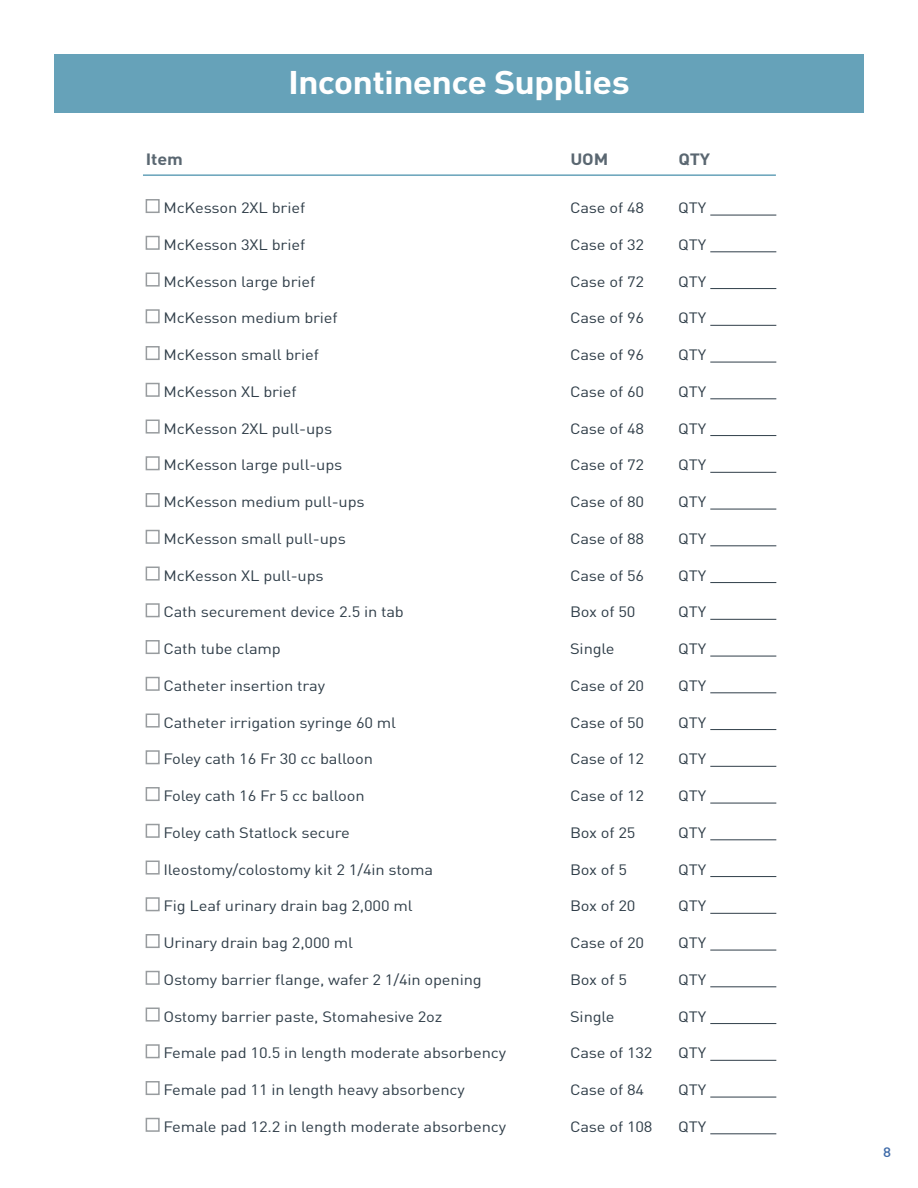
<style>
.page{position:relative;width:918px;height:1188px;background:#fff}
.page>*{position:absolute;margin:0;border:0;box-sizing:border-box;transform-origin:0 0}
.t1{font:700 32.4px "DIN Pro";letter-spacing:-.025em;color:#fff;scale:1.11 1}
.t2{font:700 16.2px "DIN Pro";letter-spacing:-.01em;color:#5a6771;scale:1.11 1}
.t3{font:14.85px "DIN Pro";letter-spacing:-.01em;color:#303e49;scale:1.11 1}
.t4{font:500 13.5px "DIN Pro";color:#3f6ba9;scale:1.11 1}
</style>
<div class="page">
<div style="left:54px;top:54px;width:810px;height:58px;background:#66a2b9"></div>
<hr style="left:143px;top:174px;width:633px;height:2px;background:#66a2b9">
<hr style="left:710px;top:215px;width:66px;height:1px;background:#303e49">
<hr style="left:710px;top:251px;width:66px;height:1px;background:#303e49">
<hr style="left:710px;top:288px;width:66px;height:1px;background:#303e49">
<hr style="left:710px;top:325px;width:66px;height:1px;background:#303e49">
<hr style="left:710px;top:362px;width:66px;height:1px;background:#303e49">
<hr style="left:710px;top:398px;width:66px;height:1px;background:#303e49">
<hr style="left:710px;top:435px;width:66px;height:1px;background:#303e49">
<hr style="left:710px;top:472px;width:66px;height:1px;background:#303e49">
<hr style="left:710px;top:509px;width:66px;height:1px;background:#303e49">
<hr style="left:710px;top:545px;width:66px;height:1px;background:#303e49">
<hr style="left:710px;top:582px;width:66px;height:1px;background:#303e49">
<hr style="left:710px;top:619px;width:66px;height:1px;background:#303e49">
<hr style="left:710px;top:656px;width:66px;height:1px;background:#303e49">
<hr style="left:710px;top:692px;width:66px;height:1px;background:#303e49">
<hr style="left:710px;top:729px;width:66px;height:1px;background:#303e49">
<hr style="left:710px;top:766px;width:66px;height:1px;background:#303e49">
<hr style="left:710px;top:803px;width:66px;height:1px;background:#303e49">
<hr style="left:710px;top:839px;width:66px;height:1px;background:#303e49">
<hr style="left:710px;top:876px;width:66px;height:1px;background:#303e49">
<hr style="left:710px;top:913px;width:66px;height:1px;background:#303e49">
<hr style="left:710px;top:950px;width:66px;height:1px;background:#303e49">
<hr style="left:710px;top:986px;width:66px;height:1px;background:#303e49">
<hr style="left:710px;top:1023px;width:66px;height:1px;background:#303e49">
<hr style="left:710px;top:1060px;width:66px;height:1px;background:#303e49">
<hr style="left:710px;top:1097px;width:66px;height:1px;background:#303e49">
<hr style="left:710px;top:1133px;width:66px;height:1px;background:#303e49">
<div style="left:146px;top:199px;width:14px;height:14px;border:2px solid #989c9f"></div>
<div style="left:146px;top:236px;width:14px;height:14px;border:2px solid #989c9f"></div>
<div style="left:146px;top:273px;width:14px;height:14px;border:2px solid #989c9f"></div>
<div style="left:146px;top:309px;width:14px;height:14px;border:2px solid #989c9f"></div>
<div style="left:146px;top:346px;width:14px;height:14px;border:2px solid #989c9f"></div>
<div style="left:146px;top:383px;width:14px;height:14px;border:2px solid #989c9f"></div>
<div style="left:146px;top:420px;width:14px;height:14px;border:2px solid #989c9f"></div>
<div style="left:146px;top:456px;width:14px;height:14px;border:2px solid #989c9f"></div>
<div style="left:146px;top:493px;width:14px;height:14px;border:2px solid #989c9f"></div>
<div style="left:146px;top:530px;width:14px;height:14px;border:2px solid #989c9f"></div>
<div style="left:146px;top:567px;width:14px;height:14px;border:2px solid #989c9f"></div>
<div style="left:146px;top:603px;width:14px;height:14px;border:2px solid #989c9f"></div>
<div style="left:146px;top:640px;width:14px;height:14px;border:2px solid #989c9f"></div>
<div style="left:146px;top:677px;width:14px;height:14px;border:2px solid #989c9f"></div>
<div style="left:146px;top:714px;width:14px;height:14px;border:2px solid #989c9f"></div>
<div style="left:146px;top:750px;width:14px;height:14px;border:2px solid #989c9f"></div>
<div style="left:146px;top:787px;width:14px;height:14px;border:2px solid #989c9f"></div>
<div style="left:146px;top:824px;width:14px;height:14px;border:2px solid #989c9f"></div>
<div style="left:146px;top:861px;width:14px;height:14px;border:2px solid #989c9f"></div>
<div style="left:146px;top:897px;width:14px;height:14px;border:2px solid #989c9f"></div>
<div style="left:146px;top:934px;width:14px;height:14px;border:2px solid #989c9f"></div>
<div style="left:146px;top:971px;width:14px;height:14px;border:2px solid #989c9f"></div>
<div style="left:146px;top:1008px;width:14px;height:14px;border:2px solid #989c9f"></div>
<div style="left:146px;top:1044px;width:14px;height:14px;border:2px solid #989c9f"></div>
<div style="left:146px;top:1081px;width:14px;height:14px;border:2px solid #989c9f"></div>
<div style="left:146px;top:1118px;width:14px;height:14px;border:2px solid #989c9f"></div>
<h1 class="t1" style="left:288px;top:60px;width:309px">Incontinence Supplies</h1>
<p class="t2" style="left:146px;top:148px;width:35px">Item</p>
<p class="t2" style="left:570px;top:148px;width:36px">UOM</p>
<p class="t2" style="left:678px;top:148px;width:30px">QTY</p>
<p class="t3" style="left:163px;top:198px;width:129px">McKesson 2XL brief</p>
<p class="t3" style="left:570px;top:198px;width:68px">Case of 48</p>
<p class="t3" style="left:678px;top:198px;width:27px">QTY</p>
<p class="t3" style="left:163px;top:234px;width:129px">McKesson 3XL brief</p>
<p class="t3" style="left:570px;top:234px;width:68px">Case of 32</p>
<p class="t3" style="left:678px;top:234px;width:27px">QTY</p>
<p class="t3" style="left:163px;top:271px;width:138px">McKesson large brief</p>
<p class="t3" style="left:570px;top:271px;width:68px">Case of 72</p>
<p class="t3" style="left:678px;top:271px;width:27px">QTY</p>
<p class="t3" style="left:163px;top:308px;width:159px">McKesson medium brief</p>
<p class="t3" style="left:570px;top:308px;width:68px">Case of 96</p>
<p class="t3" style="left:678px;top:308px;width:27px">QTY</p>
<p class="t3" style="left:163px;top:345px;width:142px">McKesson small brief</p>
<p class="t3" style="left:570px;top:345px;width:68px">Case of 96</p>
<p class="t3" style="left:678px;top:345px;width:27px">QTY</p>
<p class="t3" style="left:163px;top:381px;width:122px">McKesson XL brief</p>
<p class="t3" style="left:570px;top:381px;width:68px">Case of 60</p>
<p class="t3" style="left:678px;top:381px;width:27px">QTY</p>
<p class="t3" style="left:163px;top:418px;width:154px">McKesson 2XL pull-ups</p>
<p class="t3" style="left:570px;top:418px;width:68px">Case of 48</p>
<p class="t3" style="left:678px;top:418px;width:27px">QTY</p>
<p class="t3" style="left:163px;top:455px;width:163px">McKesson large pull-ups</p>
<p class="t3" style="left:570px;top:455px;width:68px">Case of 72</p>
<p class="t3" style="left:678px;top:455px;width:27px">QTY</p>
<p class="t3" style="left:163px;top:492px;width:183px">McKesson medium pull-ups</p>
<p class="t3" style="left:570px;top:492px;width:68px">Case of 80</p>
<p class="t3" style="left:678px;top:492px;width:27px">QTY</p>
<p class="t3" style="left:163px;top:528px;width:166px">McKesson small pull-ups</p>
<p class="t3" style="left:570px;top:528px;width:68px">Case of 88</p>
<p class="t3" style="left:678px;top:528px;width:27px">QTY</p>
<p class="t3" style="left:163px;top:565px;width:146px">McKesson XL pull-ups</p>
<p class="t3" style="left:570px;top:565px;width:68px">Case of 56</p>
<p class="t3" style="left:678px;top:565px;width:27px">QTY</p>
<p class="t3" style="left:163px;top:602px;width:218px">Cath securement device 2.5 in tab</p>
<p class="t3" style="left:570px;top:602px;width:60px">Box of 50</p>
<p class="t3" style="left:678px;top:602px;width:27px">QTY</p>
<p class="t3" style="left:163px;top:639px;width:107px">Cath tube clamp</p>
<p class="t3" style="left:570px;top:639px;width:42px">Single</p>
<p class="t3" style="left:678px;top:639px;width:27px">QTY</p>
<p class="t3" style="left:163px;top:675px;width:147px">Catheter insertion tray</p>
<p class="t3" style="left:570px;top:675px;width:68px">Case of 20</p>
<p class="t3" style="left:678px;top:675px;width:27px">QTY</p>
<p class="t3" style="left:163px;top:712px;width:211px">Catheter irrigation syringe 60 ml</p>
<p class="t3" style="left:570px;top:712px;width:68px">Case of 50</p>
<p class="t3" style="left:678px;top:712px;width:27px">QTY</p>
<p class="t3" style="left:163px;top:749px;width:190px">Foley cath 16 Fr 30 cc balloon</p>
<p class="t3" style="left:570px;top:749px;width:68px">Case of 12</p>
<p class="t3" style="left:678px;top:749px;width:27px">QTY</p>
<p class="t3" style="left:163px;top:786px;width:183px">Foley cath 16 Fr 5 cc balloon</p>
<p class="t3" style="left:570px;top:786px;width:68px">Case of 12</p>
<p class="t3" style="left:678px;top:786px;width:27px">QTY</p>
<p class="t3" style="left:163px;top:822px;width:170px">Foley cath Statlock secure</p>
<p class="t3" style="left:570px;top:822px;width:60px">Box of 25</p>
<p class="t3" style="left:678px;top:822px;width:27px">QTY</p>
<p class="t3" style="left:163px;top:859px;width:245px">Ileostomy/colostomy kit 2 1/4in stoma</p>
<p class="t3" style="left:570px;top:859px;width:53px">Box of 5</p>
<p class="t3" style="left:678px;top:859px;width:27px">QTY</p>
<p class="t3" style="left:163px;top:896px;width:226px">Fig Leaf urinary drain bag 2,000 ml</p>
<p class="t3" style="left:570px;top:896px;width:60px">Box of 20</p>
<p class="t3" style="left:678px;top:896px;width:27px">QTY</p>
<p class="t3" style="left:163px;top:933px;width:172px">Urinary drain bag 2,000 ml</p>
<p class="t3" style="left:570px;top:933px;width:68px">Case of 20</p>
<p class="t3" style="left:678px;top:933px;width:27px">QTY</p>
<p class="t3" style="left:163px;top:969px;width:288px">Ostomy barrier flange, wafer 2 1/4in opening</p>
<p class="t3" style="left:570px;top:969px;width:53px">Box of 5</p>
<p class="t3" style="left:678px;top:969px;width:27px">QTY</p>
<p class="t3" style="left:163px;top:1006px;width:253px">Ostomy barrier paste, Stomahesive 2oz</p>
<p class="t3" style="left:570px;top:1006px;width:42px">Single</p>
<p class="t3" style="left:678px;top:1006px;width:27px">QTY</p>
<p class="t3" style="left:163px;top:1043px;width:310px">Female pad 10.5 in length moderate absorbency</p>
<p class="t3" style="left:570px;top:1043px;width:76px">Case of 132</p>
<p class="t3" style="left:678px;top:1043px;width:27px">QTY</p>
<p class="t3" style="left:163px;top:1080px;width:273px">Female pad 11 in length heavy absorbency</p>
<p class="t3" style="left:570px;top:1080px;width:68px">Case of 84</p>
<p class="t3" style="left:678px;top:1080px;width:27px">QTY</p>
<p class="t3" style="left:163px;top:1116px;width:310px">Female pad 12.2 in length moderate absorbency</p>
<p class="t3" style="left:570px;top:1116px;width:76px">Case of 108</p>
<p class="t3" style="left:678px;top:1116px;width:27px">QTY</p>
<p class="t4" style="left:883px;top:1143px;width:9px">8</p>
</div>
